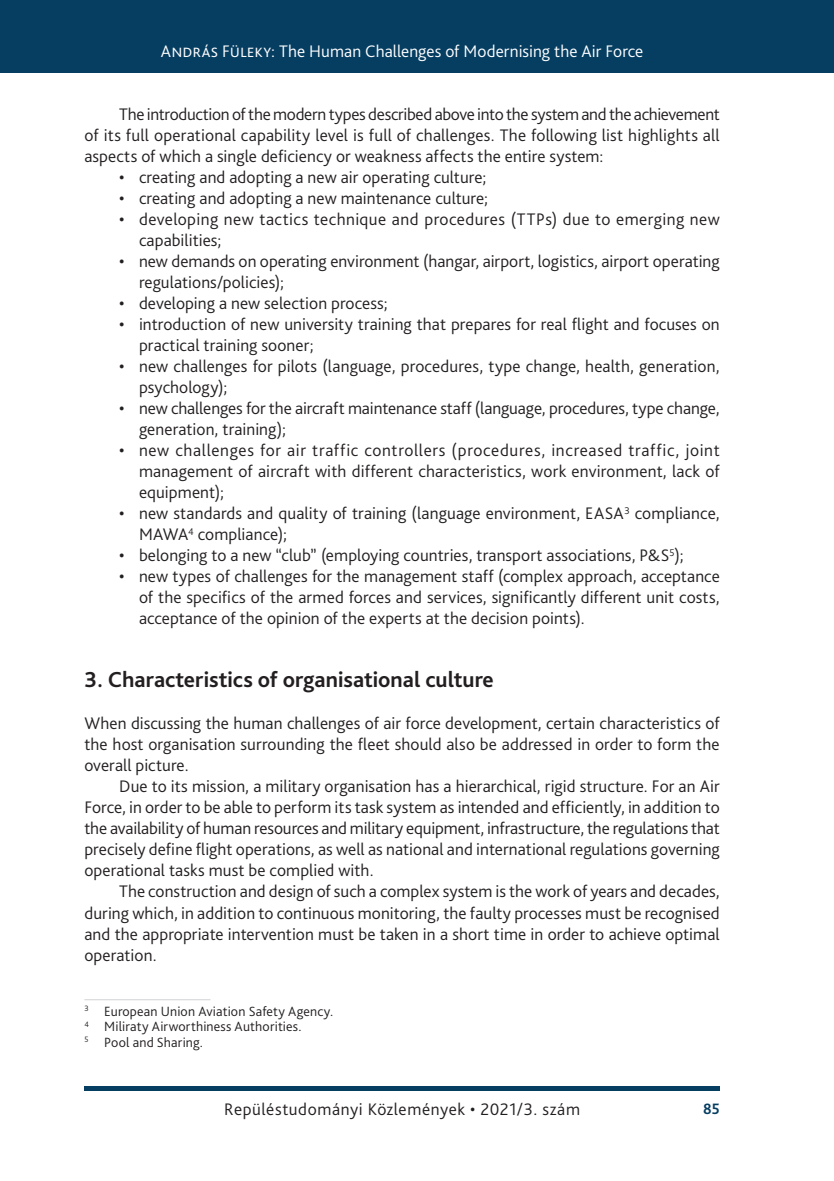
<style>
.page{position:relative;width:834px;height:1181px;background:#fff}
.page>*{position:absolute;margin:0;border:0;box-sizing:border-box;transform-origin:0 0}
._1_1__Head_bold_13{font:700 22.75px "Bliss Pro";color:#231f20}
._1__Body{font:300 17.5px/21px "Bliss Pro";letter-spacing:.005em;color:#231f20;text-align:justify}
._2__Body_1st_paragra{font:300 17.5px/21px "Bliss Pro";color:#231f20;text-align:justify}
._1__Body-2{font:300 17.5px/21px "Bliss Pro";letter-spacing:.025em;color:#231f20}
.t1{font:300 17.5px "Bliss Pro";letter-spacing:.005em;color:#fff}
._1__Body-3{font:300 17.5px "Bliss Pro";letter-spacing:.03em;color:#231f20}
.t2{font:700 15.75px "Bliss Pro";color:#063e62;scale:.95 1}
.Footnote_text{font:300 14px "Bliss Pro";letter-spacing:.01em;color:#231f20}
.s1{font-weight:400}
</style>
<div class="page">
<div style="left:0;top:0;width:833px;height:73px;background:#063e62"></div>
<div style="left:84px;top:1086px;width:635px;height:5px;background:#063e62"></div>
<hr style="left:84px;top:999px;width:126px;height:1px;background:#d1d2d4">
<p class="t1" style="left:161px;top:41px;width:484px">András Füleky: The Human Challenges of Modernising the Air Force</p>
<p class="_1__Body" style="left:84px;top:103px;width:636px;text-indent:35px">The introduction of the modern types described above into the system and the achievement of its full operational capability level is full of challenges. The following list highlights all aspects of which a single deficiency or weakness affects the entire system:</p>
<p class="_1__Body" style="left:119px;top:166px;width:369px"><span class="s1">•</span> creating and adopting a new air operating culture;</p>
<p class="_1__Body" style="left:119px;top:187px;width:370px"><span class="s1">•</span> creating and adopting a new maintenance culture;</p>
<p class="_1__Body-2" style="left:139px;top:208px;width:582px;text-indent:-20px"><span class="s1">•</span> developing new tactics technique and procedures (TTPs) due to emerging new capabilities;</p>
<p class="_1__Body" style="left:139px;top:250px;width:582px;text-indent:-20px"><span class="s1">•</span> new demands on operating environment (hangar, airport, logistics, airport operating regulations/policies);</p>
<p class="_1__Body" style="left:119px;top:292px;width:270px"><span class="s1">•</span> developing a new selection process;</p>
<p class="_1__Body" style="left:139px;top:313px;width:582px;text-indent:-20px"><span class="s1">•</span> introduction of new university training that prepares for real flight and focuses on practical training sooner;</p>
<p class="_1__Body" style="left:139px;top:355px;width:582px;text-indent:-20px"><span class="s1">•</span> new challenges for pilots (language, procedures, type change, health, generation, psychology);</p>
<p class="_1__Body" style="left:139px;top:397px;width:582px;text-indent:-20px"><span class="s1">•</span> new challenges for the aircraft maintenance staff (language, procedures, type change, generation, training);</p>
<p class="_1__Body" style="left:139px;top:439px;width:582px;text-indent:-20px"><span class="s1">•</span> new challenges for air traffic controllers (procedures, increased traffic, joint management of aircraft with different characteristics, work environment, lack of equipment);</p>
<p class="_1__Body" style="left:139px;top:502px;width:582px;text-indent:-20px"><span class="s1">•</span> new standards and quality of training (language environment, EASA<sup>3</sup> compliance,<br>MAWA<sup>4</sup> compliance);</p>
<p class="_1__Body" style="left:119px;top:544px;width:566px"><span class="s1">•</span> belonging to a new “club” (employing countries, transport associations, P&amp;S<sup>5</sup>);</p>
<p class="_1__Body" style="left:139px;top:565px;width:582px;text-indent:-20px"><span class="s1">•</span> new types of challenges for the management staff (complex approach, acceptance of the specifics of the armed forces and services, significantly different unit costs, acceptance of the opinion of the experts at the decision points).</p>
<p class="_1_1__Head_bold_13" style="left:84px;top:666px;width:411px">3. Characteristics of organisational culture</p>
<p class="_2__Body_1st_paragra" style="left:84px;top:712px;width:636px">When discussing the human challenges of air force development, certain characteristics of the host organisation surrounding the fleet should also be addressed in order to form the overall picture.</p>
<p class="_1__Body" style="left:84px;top:775px;width:637px;text-indent:35px">Due to its mission, a military organisation has a hierarchical, rigid structure. For an Air Force, in order to be able to perform its task system as intended and efficiently, in addition to the availability of human resources and military equipment, infrastructure, the regulations that precisely define flight operations, as well as national and international regulations governing operational tasks must be complied with.</p>
<p class="_1__Body" style="left:84px;top:880px;width:637px;text-indent:35px">The construction and design of such a complex system is the work of years and decades, during which, in addition to continuous monitoring, the faulty processes must be recognised and the appropriate intervention must be taken in a short time in order to achieve optimal operation.</p>
<p class="Footnote_text" style="left:84px;top:1002px;width:250px"><sup>3</sup> European Union Aviation Safety Agency.</p>
<p class="Footnote_text" style="left:84px;top:1018px;width:219px"><sup>4</sup> Miliraty Airworthiness Authorities.</p>
<p class="Footnote_text" style="left:84px;top:1033px;width:120px"><sup>5</sup> Pool and Sharing.</p>
<p class="_1__Body-3" style="left:224px;top:1098px;width:357px">Repüléstudományi Közlemények • 2021/3. szám</p>
<p class="t2" style="left:703px;top:1099px;width:19px">85</p>
</div>
